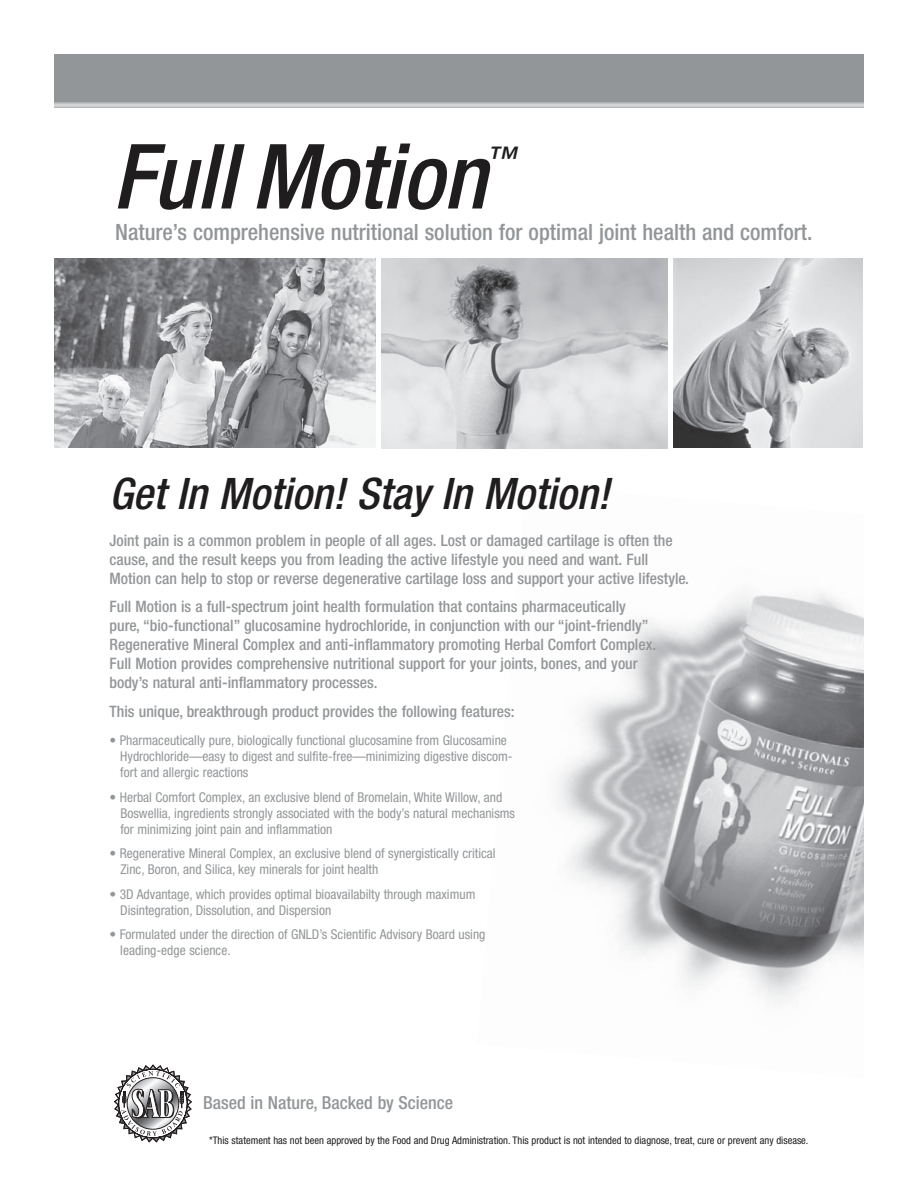
<style>
.page{position:relative;width:918px;height:1188px;background:#fff}
.page>*{position:absolute;margin:0;border:0;box-sizing:border-box;transform-origin:0 0}
.t1{font:italic 500 condensed 90px "Helvetica Neue";color:#201d1e}
.t2{font:italic 500 condensed 43.5px "Helvetica Neue";color:#201d1e}
.t3{font:italic 500 condensed 30px "Helvetica Neue";color:#201d1e}
.t4{font:500 condensed 22.5px "Helvetica Neue";color:#939698}
.t5{font:500 condensed 18px "Helvetica Neue";color:#939698}
.t6{font:500 condensed 15.75px/18.9px "Helvetica Neue";color:#939698}
.t7{font:condensed 13.5px/16.2px "Helvetica Neue";color:#939698}
.t8{font:condensed 10.5px "Helvetica Neue";color:#201d1e}
</style>
<div class="page">
<img style="left:557px;top:592px;width:307px;height:410px">
<img style="left:674px;top:259px;width:189px;height:189px">
<img style="left:54px;top:259px;width:321px;height:189px">
<img style="left:381px;top:258px;width:286px;height:190px">
<svg style="left:114px;top:1065px;width:78px;height:77px"></svg>
<div style="left:54px;top:54px;width:810px;height:49px;background:#939698"></div>
<div style="left:54px;top:103px;width:810px;height:5px;background:#b2b5b7"></div>
<hr style="left:54px;top:103px;width:810px;height:4px;background:#bec1c3">
<hr style="left:54px;top:104px;width:810px;height:3px;background:#c5c5c7">
<hr style="left:54px;top:104px;width:810px;height:2px;background:#c9cacc">
<hr style="left:54px;top:105px;width:810px;height:1px;background:#d8d9db">
<h1 class="t1" style="left:112px;top:123px;width:376px">Full Motion</h1>
<h3 class="t3" style="left:486px;top:139px;width:31px">™</h3>
<h3 class="t4" style="left:115px;top:219px;width:699px">Nature’s comprehensive nutritional solution for optimal joint health and comfort.</h3>
<h2 class="t2" style="left:110px;top:468px;width:502px">Get In Motion! Stay In Motion!</h2>
<p class="t6" style="left:110px;top:531px;width:581px">Joint pain is a common problem in people of all ages. Lost or damaged cartilage is often the cause, and the result keeps you from leading the active lifestyle you need and want. Full<br>Motion can help to stop or reverse degenerative cartilage loss and support your active lifestyle.</p>
<p class="t6" style="left:110px;top:597px;width:548px">Full Motion is a full-spectrum joint health formulation that contains pharmaceutically pure, “bio-functional” glucosamine hydrochloride, in conjunction with our “joint-friendly” Regenerative Mineral Complex and anti-inflammatory promoting Herbal Comfort Complex.<br>Full Motion provides comprehensive nutritional support for your joints, bones, and your body’s natural anti-inflammatory processes.</p>
<p class="t6" style="left:110px;top:702px;width:407px">This unique, breakthrough product provides the following features:</p>
<p class="t7" style="left:120px;top:732px;width:394px;text-indent:-11px">• Pharmaceutically pure, biologically functional glucosamine from Glucosamine<br>Hydrochloride—easy to digest and sulfite-free—minimizing digestive discom&shy;fort and allergic reactions</p>
<p class="t7" style="left:120px;top:789px;width:396px;text-indent:-11px">• Herbal Comfort Complex, an exclusive blend of Bromelain, White Willow, and<br>Boswellia, ingredients strongly associated with the body’s natural mechanisms for minimizing joint pain and inflammation</p>
<p class="t7" style="left:120px;top:845px;width:377px;text-indent:-11px">• Regenerative Mineral Complex, an exclusive blend of synergistically critical<br>Zinc, Boron, and Silica, key minerals for joint health</p>
<p class="t7" style="left:120px;top:886px;width:357px;text-indent:-11px">• 3D Advantage, which provides optimal bioavailabilty through maximum<br>Disintegration, Dissolution, and Dispersion</p>
<p class="t7" style="left:120px;top:926px;width:367px;text-indent:-11px">• Formulated under the direction of GNLD’s Scientific Advisory Board using leading-edge science.</p>
<p class="t5" style="left:203px;top:1092px;width:252px">Based in Nature, Backed by Science</p>
<p class="t8" style="left:209px;top:1134px;width:601px">*This statement has not been approved by the Food and Drug Administration. This product is not intended to diagnose, treat, cure or prevent any disease.</p>
</div>
